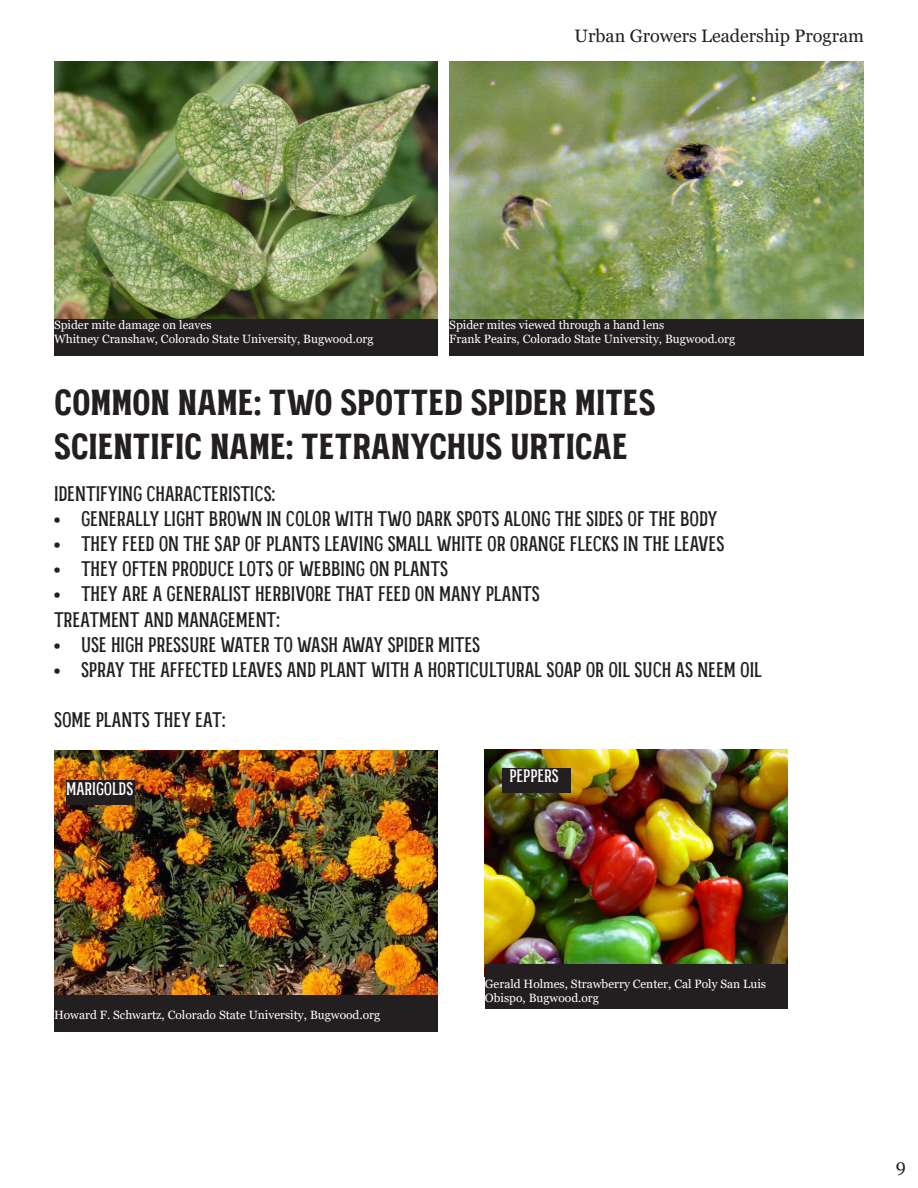
<style>
.page{position:relative;width:918px;height:1188px;background:#fff}
.page>*{position:absolute;margin:0;border:0;box-sizing:border-box;transform-origin:0 0}
.t1{font:700 36px "MRK Maston";color:#231f20}
.t2{font:21px "MRK Maston";color:#231f20}
.t3{font:18px "Georgia";color:#231f20}
.t4{font:18px "MRK Maston";color:#fff}
.t5{font:12px/14.4px "Georgia";color:#fff}
</style>
<div class="page">
<img style="left:54px;top:62px;width:383px;height:258px">
<div style="left:54px;top:320px;width:383px;height:36px;background:#231f20"></div>
<img style="left:449px;top:62px;width:415px;height:258px">
<div style="left:449px;top:320px;width:415px;height:36px;background:#231f20"></div>
<img style="left:54px;top:751px;width:383px;height:244px">
<div style="left:54px;top:995px;width:383px;height:37px;background:#231f20"></div>
<div style="left:66px;top:780px;width:69px;height:24px;background:#231f20"></div>
<img style="left:485px;top:750px;width:303px;height:214px">
<div style="left:502px;top:768px;width:69px;height:24px;background:#231f20"></div>
<div style="left:485px;top:964px;width:303px;height:45px;background:#231f20"></div>
<p class="t3" style="left:575px;top:25px;width:291px">Urban Growers Leadership Program</p>
<p class="t5" style="left:54px;top:318px;width:159px">Spider mite damage on leaves</p>
<p class="t5" style="left:54px;top:332px;width:321px">Whitney Cranshaw, Colorado State University, Bugwood.org</p>
<p class="t5" style="left:449px;top:318px;width:217px">Spider mites viewed through a hand lens</p>
<p class="t5" style="left:449px;top:332px;width:288px">Frank Peairs, Colorado State University, Bugwood.org</p>
<p class="t1" style="left:54px;top:381px;width:603px">COMMON NAME: TWO SPOTTED SPIDER MITES</p>
<p class="t1" style="left:54px;top:424px;width:576px">SCIENTIFIC NAME: TETRANYCHUS URTICAE</p>
<p class="t2" style="left:54px;top:481px;width:223px">IDENTIFYING CHARACTERISTICS:</p>
<p class="t2" style="left:54px;top:506px;width:665px">• GENERALLY LIGHT BROWN IN COLOR WITH TWO DARK SPOTS ALONG THE SIDES OF THE BODY</p>
<p class="t2" style="left:54px;top:531px;width:672px">• THEY FEED ON THE SAP OF PLANTS LEAVING SMALL WHITE OR ORANGE FLECKS IN THE LEAVES</p>
<p class="t2" style="left:54px;top:556px;width:396px">• THEY OFTEN PRODUCE LOTS OF WEBBING ON PLANTS</p>
<p class="t2" style="left:54px;top:582px;width:487px">• THEY ARE A GENERALIST HERBIVORE THAT FEED ON MANY PLANTS</p>
<p class="t2" style="left:54px;top:607px;width:227px">TREATMENT AND MANAGEMENT:</p>
<p class="t2" style="left:54px;top:632px;width:428px">• USE HIGH PRESSURE WATER TO WASH AWAY SPIDER MITES</p>
<p class="t2" style="left:54px;top:657px;width:710px">• SPRAY THE AFFECTED LEAVES AND PLANT WITH A HORTICULTURAL SOAP OR OIL SUCH AS NEEM OIL</p>
<p class="t2" style="left:54px;top:708px;width:173px">SOME PLANTS THEY EAT:</p>
<p class="t4" style="left:66px;top:777px;width:69px">MARIGOLDS</p>
<p class="t5" style="left:54px;top:1007px;width:328px">Howard F. Schwartz, Colorado State University, Bugwood.org</p>
<p class="t4" style="left:509px;top:765px;width:51px">PEPPERS</p>
<p class="t5" style="left:485px;top:977px;width:283px">Gerald Holmes, Strawberry Center, Cal Poly San Luis<br>Obispo, Bugwood.org</p>
<p class="t3" style="left:896px;top:1155px;width:12px">9</p>
</div>
